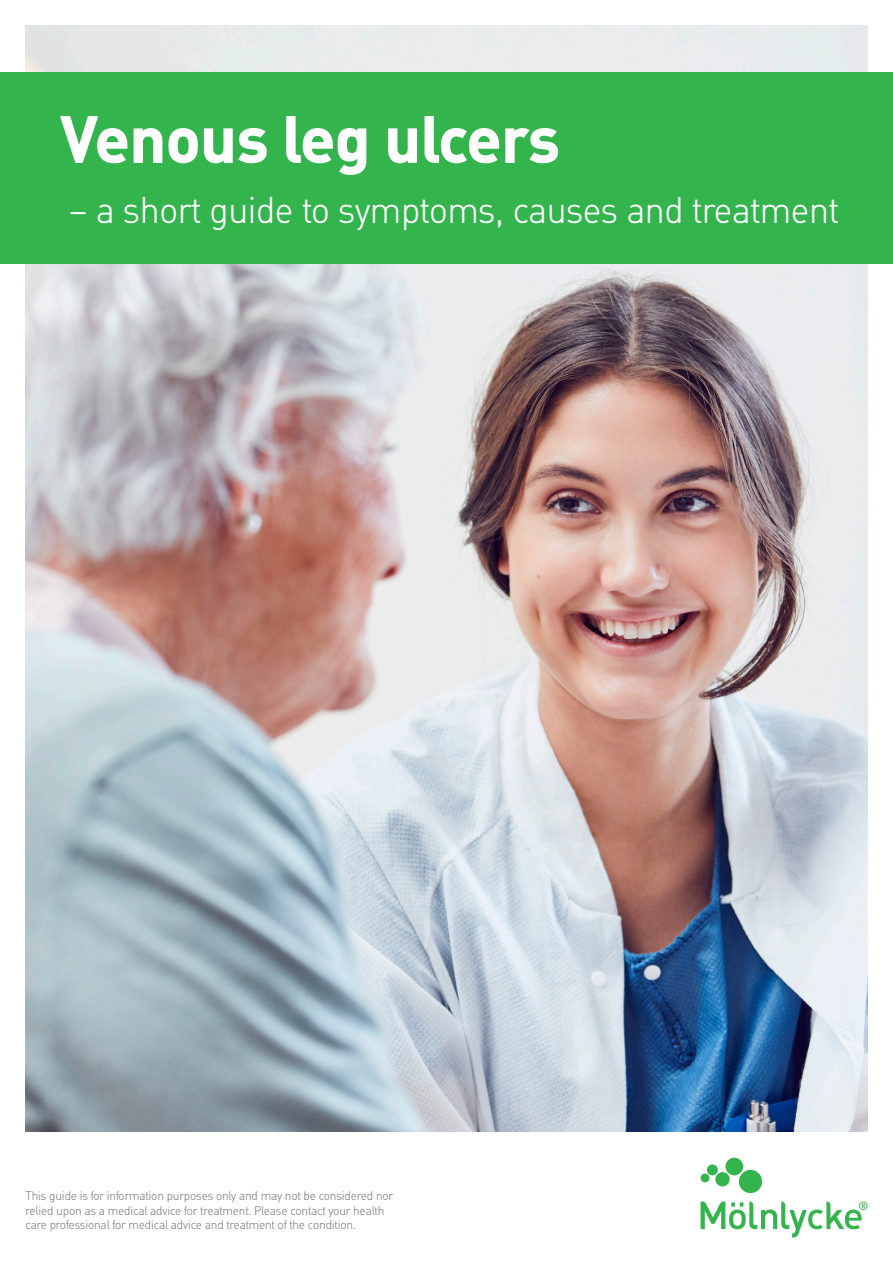
<style>
.page{position:relative;width:893px;height:1263px;background:#fff}
.page>*{position:absolute;margin:0;border:0;box-sizing:border-box;transform-origin:0 0}
.t1{font:700 64.5px "Molnlycke Din";letter-spacing:-.01em;color:#fff}
.t2{font:300 36px "Molnlycke Din";letter-spacing:-.01em;color:#fff}
.t3{font:300 12px/14.4px "Molnlycke Din";letter-spacing:-.015em;color:#808083}
</style>
<div class="page">
<img style="left:26px;top:26px;width:841px;height:1105px">
<div style="left:0;top:72px;width:893px;height:192px;background:#34b44d"></div>
<svg style="left:701px;top:1201px;width:166px;height:36px"></svg>
<svg style="left:701px;top:1158px;width:61px;height:35px"></svg>
<p class="t1" style="left:60px;top:100px;width:501px">Venous leg ulcers</p>
<p class="t2" style="left:69px;top:190px;width:771px">– a short guide to symptoms, causes and treatment</p>
<p class="t3" style="left:26px;top:1189px;width:369px">This guide is for information purposes only and may not be considered nor relied upon as a medical advice for treatment. Please contact your health care professional for medical advice and treatment of the condition.</p>
</div>
